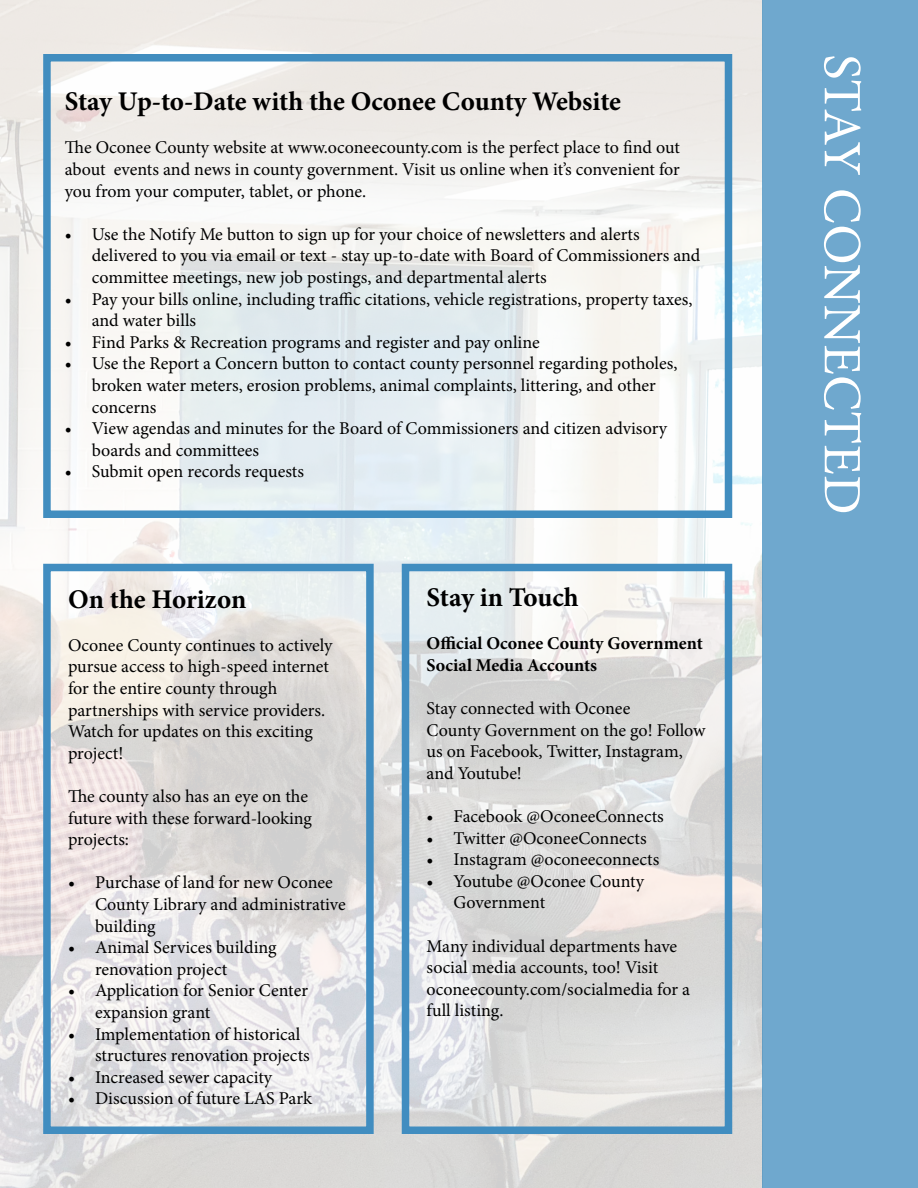
<style>
.page{position:relative;width:918px;height:1188px;background:#fff}
.page>*{position:absolute;margin:0;border:0;box-sizing:border-box;transform-origin:0 0}
.t1{font:54px "Minion Pro";color:#fff}
.t2{font:700 27px "Minion Pro";color:#000}
.t3{font:18px/21.6px "Minion Pro";color:#000}
.t4{font:700 18px/21.6px "Minion Pro";color:#000}
</style>
<div class="page">
<img style="left:0;top:0;width:762px;height:1188px">
<div style="left:762px;top:0;width:156px;height:1188px;background:#6fa8ce"></div>
<div style="left:43px;top:54px;width:689px;height:464px;border:8px solid #418dbf"></div>
<div style="left:43px;top:564px;width:331px;height:570px;border:8px solid #418dc0"></div>
<div style="left:402px;top:564px;width:330px;height:570px;border:8px solid #418dc0"></div>
<p class="t2" style="left:65px;top:82px;width:558px">Stay Up-to-Date with the Oconee County Website</p>
<p class="t3" style="left:65px;top:137px;width:617px;text-align:justify">The Oconee County website at www.oconeecounty.com is the perfect place to find out about events and news in county government. Visit us online when it’s convenient for you from your computer, tablet, or phone.</p>
<p class="t3" style="left:92px;top:223px;width:610px;text-indent:-27px">• Use the Notify Me button to sign up for your choice of newsletters and alerts delivered to you via email or text - stay up-to-date with Board of Commissioners and committee meetings, new job postings, and departmental alerts</p>
<p class="t3" style="left:92px;top:288px;width:602px;text-indent:-27px">• Pay your bills online, including traffic citations, vehicle registrations, property taxes, and water bills</p>
<p class="t3" style="left:65px;top:331px;width:477px">• Find Parks &amp; Recreation programs and register and pay online</p>
<p class="t3" style="left:92px;top:353px;width:587px;text-indent:-27px">• Use the Report a Concern button to contact county personnel regarding potholes, broken water meters, erosion problems, animal complaints, littering, and other concerns</p>
<p class="t3" style="left:92px;top:418px;width:577px;text-indent:-27px">• View agendas and minutes for the Board of Commissioners and citizen advisory boards and committees</p>
<p class="t3" style="left:65px;top:461px;width:241px">• Submit open records requests</p>
<p class="t2" style="left:68px;top:580px;width:180px">On the Horizon</p>
<p class="t3" style="left:68px;top:634px;width:266px">Oconee County continues to actively pursue access to high-speed internet for the entire county through partnerships with service providers.<br>Watch for updates on this exciting project!</p>
<p class="t3" style="left:68px;top:786px;width:246px">The county also has an eye on the future with these forward-looking projects:</p>
<p class="t3" style="left:95px;top:872px;width:252px;text-indent:-27px">• Purchase of land for new Oconee<br>County Library and administrative building</p>
<p class="t3" style="left:95px;top:937px;width:183px;text-indent:-27px">• Animal Services building renovation project</p>
<p class="t3" style="left:95px;top:980px;width:214px;text-indent:-27px">• Application for Senior Center expansion grant</p>
<p class="t3" style="left:95px;top:1023px;width:216px;text-indent:-27px">• Implementation of historical structures renovation projects</p>
<p class="t3" style="left:68px;top:1066px;width:206px">• Increased sewer capacity</p>
<p class="t3" style="left:68px;top:1088px;width:245px">• Discussion of future LAS Park</p>
<p class="t2" style="left:427px;top:578px;width:154px">Stay in Touch</p>
<p class="t4" style="left:427px;top:632px;width:278px">Official Oconee County Government<br>Social Media Accounts</p>
<p class="t3" style="left:427px;top:698px;width:205px">Stay connected with Oconee</p>
<p class="t3" style="left:427px;top:719px;width:280px">County Government on the go! Follow us on Facebook, Twitter, Instagram, and Youtube!</p>
<p class="t3" style="left:427px;top:806px;width:239px">• Facebook @OconeeConnects</p>
<p class="t3" style="left:427px;top:827px;width:222px">• Twitter @OconeeConnects</p>
<p class="t3" style="left:427px;top:849px;width:234px">• Instagram @oconeeconnects</p>
<p class="t3" style="left:454px;top:870px;width:192px;text-indent:-27px">• Youtube @Oconee County<br>Government</p>
<p class="t3" style="left:427px;top:935px;width:252px">Many individual departments have social media accounts, too! Visit</p>
<p class="t3" style="left:427px;top:978px;width:265px">oconeecounty.com/socialmedia for a full listing.</p>
<p class="t1" style="left:878px;top:54px;width:462px;rotate:90deg">STAY CONNECTED</p>
</div>
